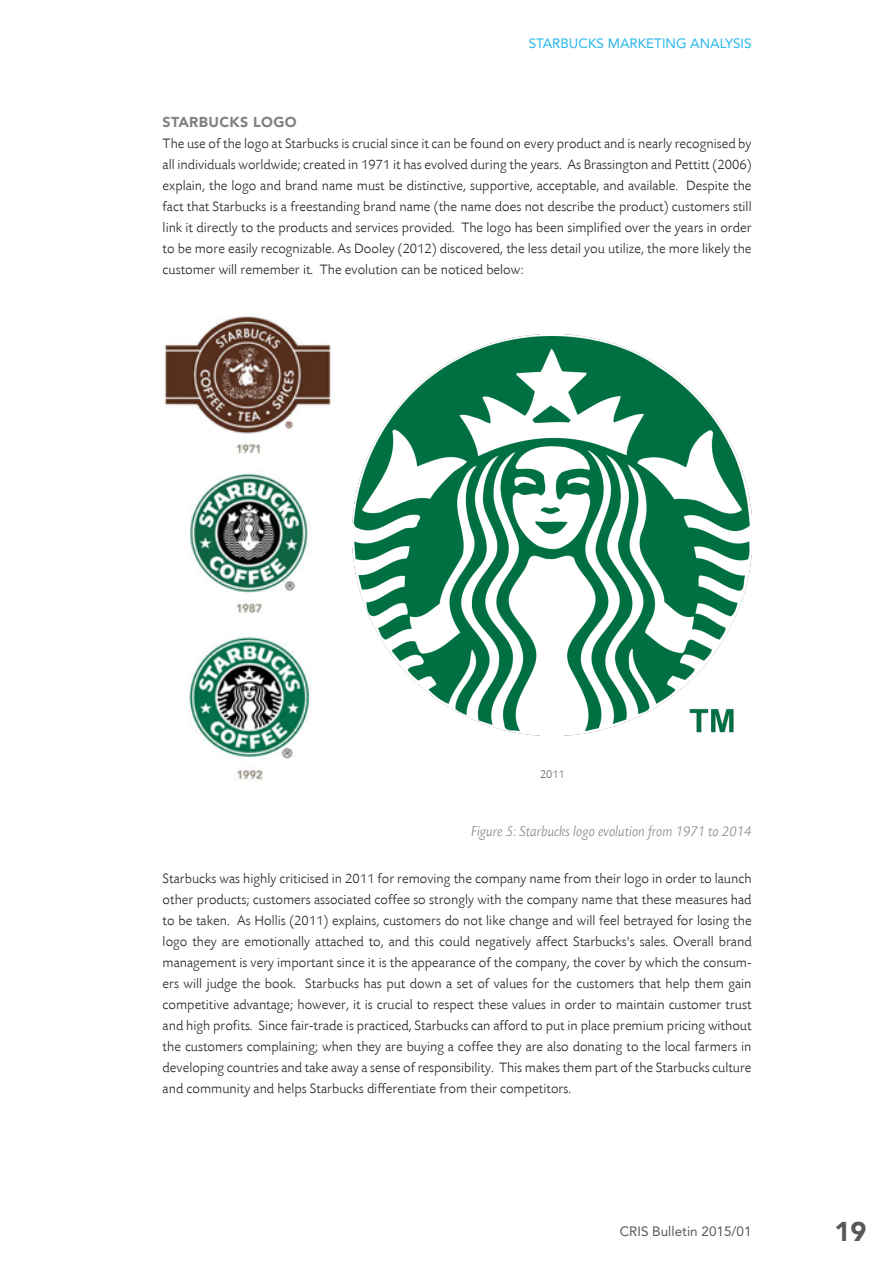
<style>
.page{position:relative;width:893px;height:1263px;background:#fff}
.page>*{position:absolute;margin:0;border:0;box-sizing:border-box;transform-origin:0 0}
.t1{font:900 27px "Avenir LT Std";color:#57585a}
.CAPTION_image{font:italic 300 15px "Today SBCE";letter-spacing:-.01em;color:#808285}
.t2{font:300 14.25px/21px "Today SBCE";color:#231f20;text-align:justify}
.Sub_Head_9_5_Avenir{font:900 14.25px "Avenir LT Std";letter-spacing:.025em;color:#808285}
.t3{font:13.5px "Avenir LT Std";color:#26b6ea}
.t4{font:13.5px "Avenir LT Std";color:#57585a}
.FOOTNOTE{font:300 12px "Today SBCE";color:#636366}
</style>
<div class="page">
<img style="left:164px;top:316px;width:167px;height:465px">
<img style="left:353px;top:334px;width:399px;height:402px">
<p class="t3" style="left:529px;top:35px;width:224px">STARBUCKS MARKETING ANALYSIS</p>
<p class="Sub_Head_9_5_Avenir" style="left:163px;top:113px;width:136px">STARBUCKS LOGO</p>
<p class="t2" style="left:163px;top:133px;width:590px">The use of the logo at Starbucks is crucial since it can be found on every product and is nearly recognised by all individuals worldwide; created in 1971 it has evolved during the years. As Brassington and Pettitt (2006) explain, the logo and brand name must be distinctive, supportive, acceptable, and available. Despite the fact that Starbucks is a freestanding brand name (the name does not describe the product) customers still link it directly to the products and services provided. The logo has been simplified over the years in order to be more easily recognizable. As Dooley (2012) discovered, the less detail you utilize, the more likely the customer will remember it. The evolution can be noticed below:</p>
<p class="FOOTNOTE" style="left:540px;top:767px;width:26px">2011</p>
<p class="CAPTION_image" style="left:471px;top:822px;width:282px">Figure 5: Starbucks logo evolution from 1971 to 2014</p>
<p class="t2" style="left:163px;top:868px;width:590px">Starbucks was highly criticised in 2011 for removing the company name from their logo in order to launch other products; customers associated coffee so strongly with the company name that these measures had to be taken. As Hollis (2011) explains, customers do not like change and will feel betrayed for losing the logo they are emotionally attached to, and this could negatively affect Starbucks's sales. Overall brand management is very important since it is the appearance of the company, the cover by which the consum&shy;ers will judge the book. Starbucks has put down a set of values for the customers that help them gain competitive advantage; however, it is crucial to respect these values in order to maintain customer trust and high profits. Since fair-trade is practiced, Starbucks can afford to put in place premium pricing without the customers complaining; when they are buying a coffee they are also donating to the local farmers in developing countries and take away a sense of responsibility. This makes them part of the Starbucks culture and community and helps Starbucks differentiate from their competitors.</p>
<p class="t4" style="left:620px;top:1224px;width:133px">CRIS Bulletin 2015/01</p>
<h1 class="t1" style="left:834px;top:1215px;width:33px">19</h1>
</div>
